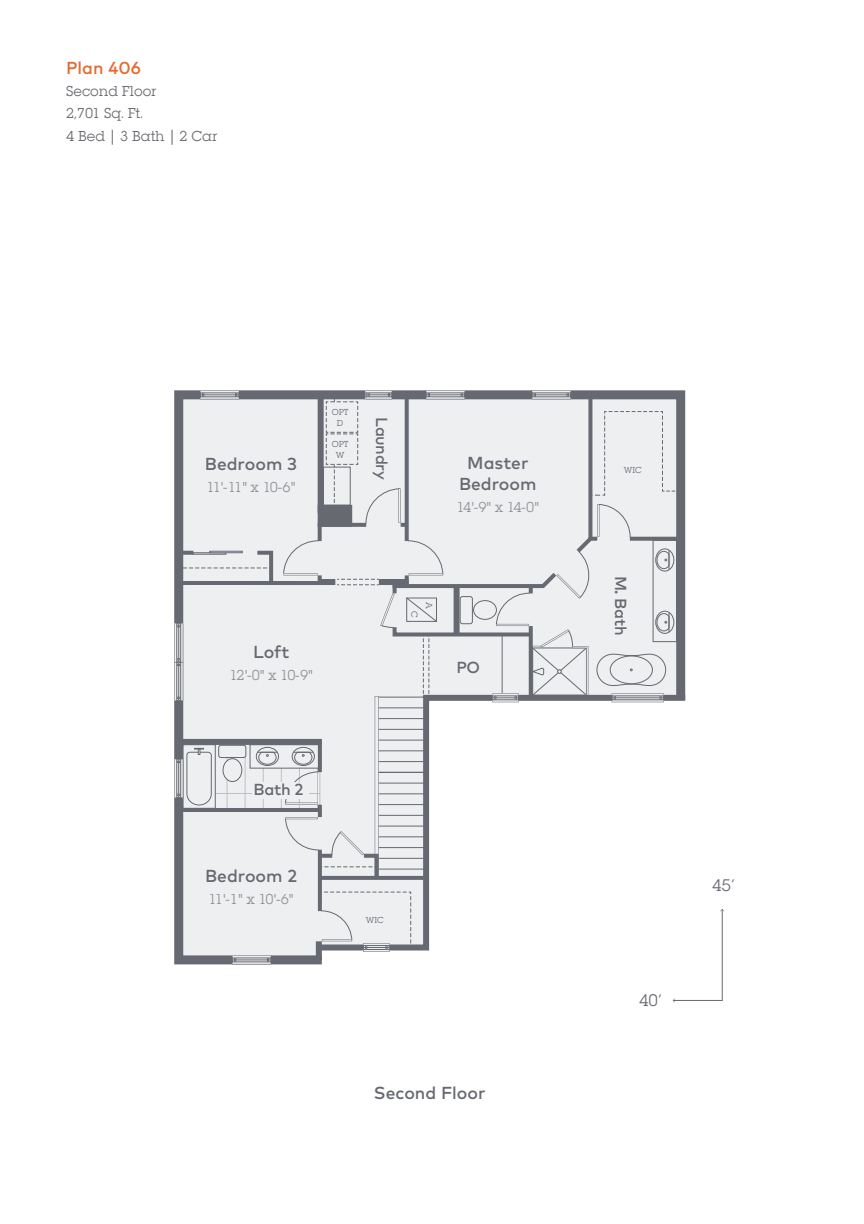
<style>
.page{position:relative;width:864px;height:1224px;background:#fff}
.page>*{position:absolute;margin:0;border:0;box-sizing:border-box;transform-origin:0 0}
.t1{font:500 17.4px/20.8px "Mark OT";color:#676972;text-align:center}
.t2{font:500 17.4px "Mark OT";color:#e56a30}
.t3{font:17.4px "Lubalin Graph";color:#676972}
.t4{font:500 16px "Mark OT";letter-spacing:-.02em;color:#676972}
.t5{font:15px "Lubalin Graph";letter-spacing:-.095em;color:rgb(103 105 114/.7)}
.t6{font:14.8px/22.4px "Lubalin Graph";color:#67686e}
.t7{font:9px/10.8px "Lubalin Graph";color:#676972;text-align:center}
</style>
<div class="page">
<hr style="left:673px;top:1000px;width:49px;height:1px;background:#676972">
<hr style="left:721px;top:909px;width:1px;height:92px;background:#676972">
<svg style="left:174px;top:390px;width:512px;height:575px;background:#dadcde"></svg>
<div style="left:179px;top:739px;width:143px;height:6px;background:#676972"></div>
<hr style="left:629px;top:537px;width:51px;height:4px;background:#676972">
<div style="left:316px;top:941px;width:6px;height:19px;background:#676972"></div>
<svg style="left:314px;top:692px;width:372px;height:262px"></svg>
<hr style="left:179px;top:808px;width:141px;height:4px;background:#676972">
<svg style="left:318px;top:805px;width:4px;height:12px"></svg>
<svg style="left:318px;top:742px;width:4px;height:30px"></svg>
<svg style="left:285px;top:817px;width:141px;height:135px;background:#dbdddf"></svg>
<svg style="left:174px;top:748px;width:38px;height:58px;background:#ccced1"></svg>
<svg style="left:232px;top:955px;width:39px;height:9px"></svg>
<svg style="left:174px;top:390px;width:505px;height:312px;background:#dee0e1"></svg>
<div style="left:252px;top:782px;width:57px;height:17px;background:#edeff0"></div>
<p class="t2" style="left:66px;top:56px;width:76px">Plan 406</p>
<p class="t6" style="left:66px;top:80px;width:153px">Second Floor<br>2,701 Sq. Ft.<br>4 Bed | 3 Bath | 2 Car</p>
<p class="t1" style="left:205px;top:453px;width:94px">Bedroom 3</p>
<p class="t5" style="left:206px;top:478px;width:91px">11'-11" x 10-6"</p>
<p class="t7" style="left:332px;top:407px;width:18px">OPT<br>D</p>
<p class="t7" style="left:332px;top:439px;width:18px">OPT<br>W</p>
<p class="t4" style="left:392px;top:417px;width:65px;rotate:90deg">Laundry</p>
<p class="t1" style="left:459px;top:452px;width:79px">Master<br>Bedroom</p>
<p class="t5" style="left:456px;top:498px;width:84px">14'-9" x 14-0"</p>
<p class="t1" style="left:253px;top:641px;width:38px">Loft</p>
<p class="t5" style="left:229px;top:667px;width:85px">12'-0" x 10-9"</p>
<p class="t7" style="left:420px;top:611px;width:8px;rotate:90deg">C</p>
<p class="t7" style="left:434px;top:602px;width:8px;rotate:90deg">A</p>
<p class="t4" style="left:456px;top:658px;width:25px">PO</p>
<p class="t4" style="left:253px;top:779px;width:51px">Bath 2</p>
<p class="t1" style="left:205px;top:865px;width:93px">Bedroom 2</p>
<p class="t5" style="left:208px;top:891px;width:87px">11'-1" x 10'-6"</p>
<p class="t7" style="left:365px;top:915px;width:19px">WIC</p>
<p class="t1" style="left:374px;top:1082px;width:113px">Second Floor</p>
<p class="t7" style="left:623px;top:465px;width:19px">WIC</p>
<p class="t4" style="left:631px;top:576px;width:61px;rotate:90deg">M. Bath</p>
<p class="t3" style="left:639px;top:990px;width:24px">40’</p>
<p class="t3" style="left:712px;top:875px;width:24px">45’</p>
</div>
